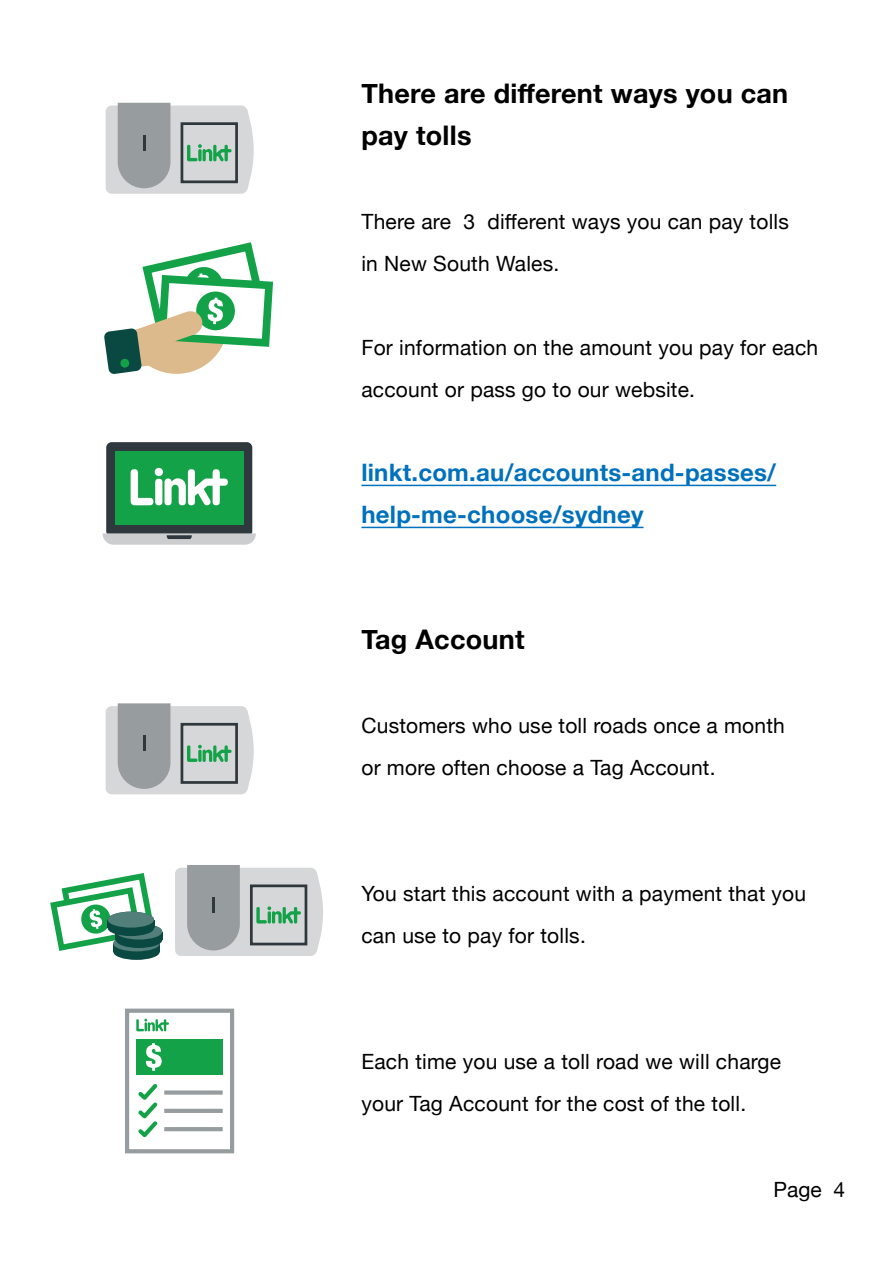
<style>
.page{position:relative;width:893px;height:1263px;background:#fff}
.page>*{position:absolute;margin:0;border:0;box-sizing:border-box;transform-origin:0 0}
.t1{font:700 27px/42px "Helvetica Neue";letter-spacing:.01em;color:#000}
.t2{font:700 24px/42px "Helvetica Neue";letter-spacing:.01em;color:#0071bc}
.t3{font:21px/42px "Helvetica Neue";letter-spacing:.01em;color:#000}
</style>
<div class="page">
<hr style="left:361px;top:485px;width:415px;height:1px;background:#0071bc">
<hr style="left:361px;top:527px;width:283px;height:1px;background:#0071bc">
<div style="left:106px;top:105px;width:141px;height:89px;background:#d5d7d8;border-radius:6px"></div>
<svg style="left:187px;top:110px;width:67px;height:80px"></svg>
<div style="left:181px;top:122px;width:57px;height:61px;border:3px solid #2f383c"></div>
<svg style="left:118px;top:103px;width:52px;height:85px;background:#999ea0"></svg>
<div style="left:106px;top:706px;width:141px;height:88px;background:#d5d7d8;border-radius:6px"></div>
<svg style="left:187px;top:710px;width:67px;height:80px"></svg>
<div style="left:181px;top:723px;width:57px;height:61px;border:3px solid #2f383c"></div>
<svg style="left:118px;top:703px;width:52px;height:86px;background:#9a9fa1"></svg>
<div style="left:175px;top:868px;width:142px;height:88px;background:#d5d7d8;border-radius:6px"></div>
<svg style="left:256px;top:874px;width:67px;height:76px"></svg>
<svg style="left:187px;top:865px;width:53px;height:85px;background:#9b9fa1"></svg>
<div style="left:250px;top:884px;width:57px;height:61px;border:3px solid #2f383c"></div>
<hr style="left:212px;top:897px;width:3px;height:16px;background:#2f383c">
<div style="left:106px;top:442px;width:146px;height:95px;background:#2f383c;border-radius:5px"></div>
<svg style="left:103px;top:533px;width:153px;height:12px;background:#c1c3c4"></svg>
<div style="left:115px;top:451px;width:128px;height:74px;background:#14a248"></div>
<svg style="left:131px;top:468px;width:97px;height:37px"></svg>
<svg style="left:50px;top:873px;width:112px;height:87px"></svg>
<div style="left:108px;top:920px;width:8px;height:8px;background:#0a4842"></div>
<div style="left:146px;top:920px;width:8px;height:8px;background:#0a4842"></div>
<div style="left:108px;top:912px;width:46px;height:16px;background:#537f7b;border-radius:50%"></div>
<svg style="left:138px;top:1084px;width:20px;height:54px"></svg>
<div style="left:125px;top:1008px;width:109px;height:145px;border:4px solid #979c9e"></div>
<svg style="left:136px;top:1019px;width:33px;height:12px"></svg>
<div style="left:164px;top:1090px;width:59px;height:5px;background:#979c9e"></div>
<hr style="left:164px;top:1109px;width:59px;height:4px;background:#979c9e">
<hr style="left:164px;top:1127px;width:59px;height:4px;background:#979c9e">
<div style="left:136px;top:1039px;width:87px;height:36px;background:#14a248"></div>
<svg style="left:146px;top:1043px;width:16px;height:28px"></svg>
<svg style="left:104px;top:242px;width:169px;height:132px"></svg>
<div style="left:120px;top:359px;width:9px;height:9px;background:#14a248;border-radius:50%"></div>
<p class="t1" style="left:361px;top:73px;width:428px">There are different ways you can pay tolls</p>
<p class="t3" style="left:361px;top:202px;width:429px">There are 3 different ways you can pay tolls in New South Wales.</p>
<p class="t3" style="left:361px;top:328px;width:458px">For information on the amount you pay for each account or pass go to our website.</p>
<p class="t2" style="left:361px;top:452px;width:416px">linkt.com.au/accounts-and-passes/ help-me-choose/sydney</p>
<p class="t1" style="left:361px;top:619px;width:165px">Tag Account</p>
<p class="t3" style="left:361px;top:706px;width:425px">Customers who use toll roads once a month or more often choose a Tag Account.</p>
<p class="t3" style="left:361px;top:874px;width:446px">You start this account with a payment that you can use to pay for tolls.</p>
<p class="t3" style="left:361px;top:1042px;width:421px">Each time you use a toll road we will charge your Tag Account for the cost of the toll.</p>
<p class="t3" style="left:774px;top:1170px;width:73px">Page 4</p>
</div>
